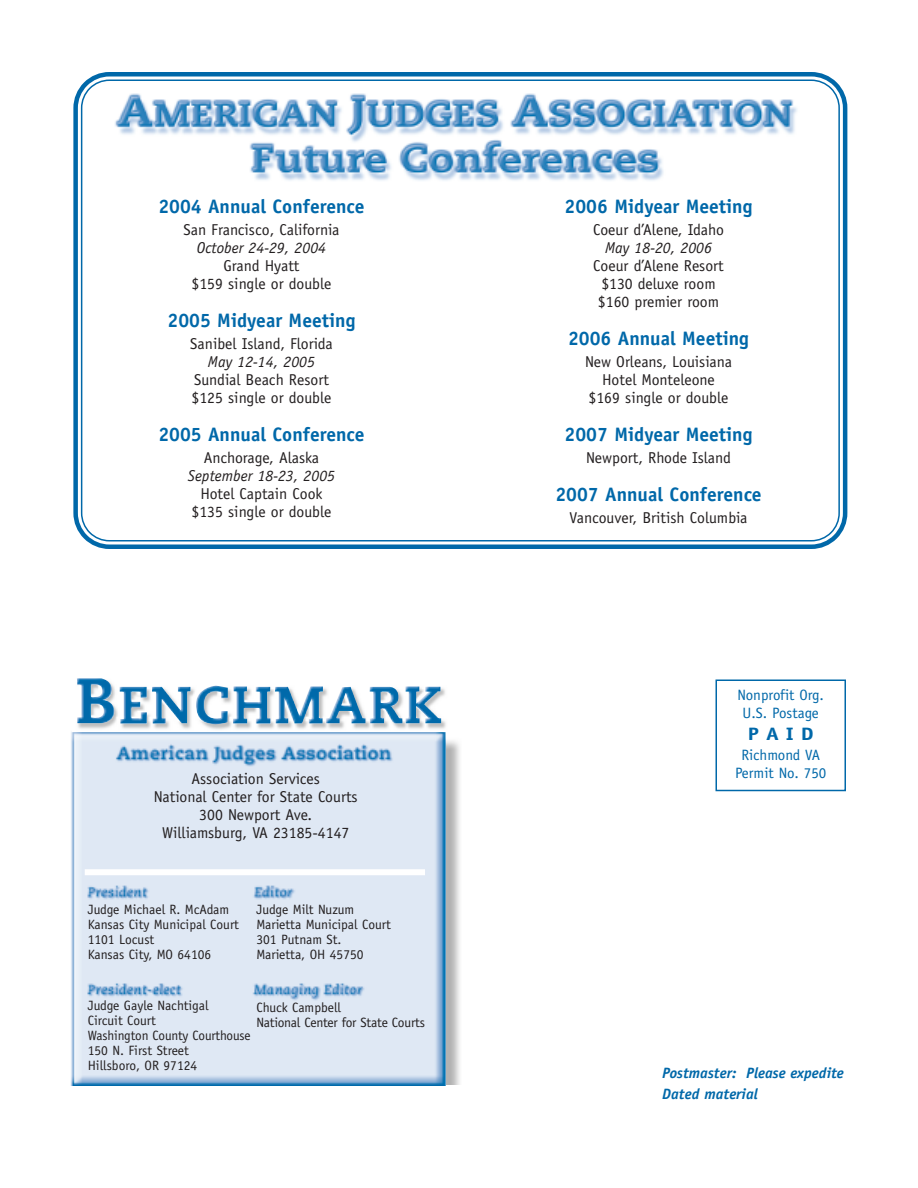
<style>
.page{position:relative;width:918px;height:1188px;background:#fff}
.page>*{position:absolute;margin:0;border:0;box-sizing:border-box;transform-origin:0 0}
.t1{font:700 19.5px "Officina Sans";color:#0068a9}
.t2{font:700 18px "Officina Sans";color:#0068a9;scale:1.2 1}
.t3{font:15.75px/18px "Officina Sans";color:#231f20;text-align:center}
.t4{font:italic 15.75px "Officina Sans";color:#231f20}
.t5{font:15px/18px "Officina Sans";color:#0068a9;text-align:center}
.t6{font:italic 700 15px/21px "Officina Sans";color:#0068a9}
.t7{font:13.5px/15px "Officina Sans";color:#231f20}
</style>
<div class="page">
<img style="left:446px;top:740px;width:14px;height:344px">
<img style="left:70px;top:732px;width:376px;height:353px">
<div style="left:85px;top:869px;width:340px;height:6px;background:#fff"></div>
<div style="left:716px;top:680px;width:130px;height:111px;border:2px solid #0068a9"></div>
<img style="left:78px;top:688px;width:368px;height:42px">
<img style="left:77px;top:678px;width:364px;height:47px">
<svg style="left:73px;top:72px;width:775px;height:477px"></svg>
<svg style="left:80px;top:79px;width:761px;height:463px"></svg>
<img style="left:108px;top:87px;width:702px;height:98px">
<p class="t1" style="left:158px;top:199px;width:208px">2004 Annual Conference</p>
<p class="t3" style="left:183px;top:222px;width:158px">San Francisco, California</p>
<p class="t4" style="left:197px;top:242px;width:131px">October 24-29, 2004</p>
<p class="t3" style="left:192px;top:258px;width:141px">Grand Hyatt<br>$159 single or double</p>
<p class="t1" style="left:168px;top:313px;width:189px">2005 Midyear Meeting</p>
<p class="t3" style="left:190px;top:336px;width:144px">Sanibel Island, Florida</p>
<p class="t4" style="left:208px;top:356px;width:109px">May 12-14, 2005</p>
<p class="t3" style="left:192px;top:372px;width:141px;text-align:left">Sundial Beach Resort $125 single or double</p>
<p class="t1" style="left:158px;top:427px;width:208px">2005 Annual Conference</p>
<p class="t3" style="left:204px;top:450px;width:117px">Anchorage, Alaska</p>
<p class="t4" style="left:188px;top:470px;width:149px">September 18-23, 2005</p>
<p class="t3" style="left:192px;top:486px;width:141px">Hotel Captain Cook $135 single or double</p>
<p class="t3" style="left:154px;top:771px;width:205px">Association Services<br>National Center for State Courts<br>300 Newport Ave.<br>Williamsburg, VA 23185-4147</p>
<p class="t7" style="left:88px;top:903px;width:153px">Judge Michael R. McAdam<br>Kansas City Municipal Court<br>1101 Locust<br>Kansas City, MO 64106</p>
<p class="t7" style="left:88px;top:999px;width:164px">Judge Gayle Nachtigal<br>Circuit Court<br>Washington County Courthouse<br>150 N. First Street<br>Hillsboro, OR 97124</p>
<p class="t7" style="left:257px;top:903px;width:136px">Judge Milt Nuzum<br>Marietta Municipal Court<br>301 Putnam St.<br>Marietta, OH 45750</p>
<p class="t7" style="left:257px;top:1001px;width:170px">Chuck Campbell<br>National Center for State Courts</p>
<p class="t1" style="left:565px;top:199px;width:189px">2006 Midyear Meeting</p>
<p class="t3" style="left:593px;top:222px;width:132px">Coeur d’Alene, Idaho</p>
<p class="t4" style="left:605px;top:242px;width:109px">May 18-20, 2006</p>
<p class="t3" style="left:593px;top:258px;width:132px;text-align:left">Coeur d’Alene Resort $130 deluxe room $160 premier room</p>
<p class="t1" style="left:568px;top:331px;width:182px">2006 Annual Meeting</p>
<p class="t3" style="left:585px;top:354px;width:148px">New Orleans, Louisiana<br>Hotel Monteleone $169 single or double</p>
<p class="t1" style="left:565px;top:427px;width:189px">2007 Midyear Meeting</p>
<p class="t3" style="left:586px;top:450px;width:146px">Newport, Rhode Island</p>
<p class="t1" style="left:555px;top:487px;width:208px">2007 Annual Conference</p>
<p class="t3" style="left:570px;top:510px;width:180px">Vancouver, British Columbia</p>
<p class="t5" style="left:737px;top:687px;width:88px">Nonprofit Org.<br>U.S. Postage</p>
<p class="t2" style="left:748px;top:727px;width:56px">P A I D</p>
<p class="t5" style="left:735px;top:747px;width:93px">Richmond VA<br>Permit No. 750</p>
<p class="t6" style="left:662px;top:1064px;width:183px">Postmaster: Please expedite<br>Dated material</p>
</div>
